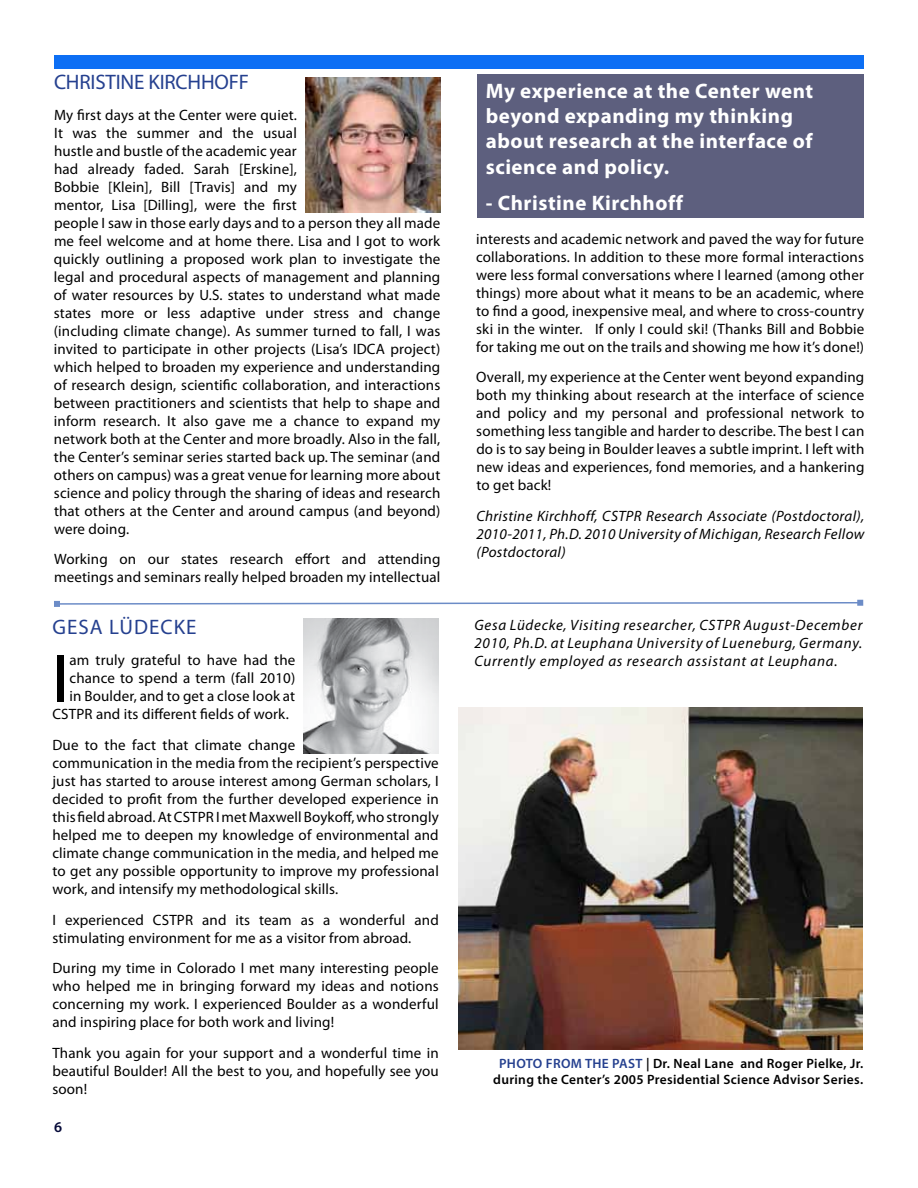
<style>
.page{position:relative;width:918px;height:1188px;background:#fff}
.page>*{position:absolute;margin:0;border:0;box-sizing:border-box;transform-origin:0 0}
.t1{font:68.4px "Myriad Pro";color:#000}
.t2{font:700 21px/25.2px "Myriad Pro";letter-spacing:.025em;color:#fff}
.t3{font:21px "Myriad Pro";letter-spacing:-.01em;color:#25408f}
.t4{font:21px "Myriad Pro";letter-spacing:.05em;color:#25408f}
.t5{font:15px/18px "Myriad Pro";letter-spacing:.01em;color:#000;text-align:justify}
.t6{font:italic 15px/18px "Myriad Pro";letter-spacing:.035em;color:#000;text-align:justify}
.t7{font:600 15px "Myriad Pro";color:#050938}
.t8{font:600 13.5px/16.2px "Myriad Pro";letter-spacing:.025em;color:#000;text-align:center}
.s1{color:#25408f}
</style>
<div class="page">
<div style="left:54px;top:56px;width:810px;height:13px;background:#0d6ff4"></div>
<img style="left:305px;top:78px;width:135px;height:135px">
<img style="left:304px;top:619px;width:135px;height:135px">
<div style="left:478px;top:75px;width:386px;height:143px;background:#5d5f7e"></div>
<svg style="left:54px;top:600px;width:809px;height:7px"></svg>
<img style="left:459px;top:707px;width:403px;height:343px">
<h2 class="t3" style="left:54px;top:69px;width:197px">CHRISTINE KIRCHHOFF</h2>
<p class="t5" style="left:54px;top:105px;width:388px;text-align:left">My first days at the Center were quiet.<br>It was the summer and the usual<br>hustle and bustle of the academic year<br>had already faded. Sarah [Erskine],<br>Bobbie [Klein], Bill [Travis] and my<br>mentor, Lisa [Dilling], were the first<br>people I saw in those early days and to a person they all made me feel welcome and at home there. Lisa and I got to work quickly outlining a proposed work plan to investigate the legal and procedural aspects of management and planning of water resources by U.S. states to understand what made states more or less adaptive under stress and change (including climate change). As summer turned to fall, I was invited to participate in other projects (Lisa’s IDCA project) which helped to broaden my experience and understanding of research design, scientific collaboration, and interactions between practitioners and scientists that help to shape and inform research. It also gave me a chance to expand my network both at the Center and more broadly. Also in the fall, the Center’s seminar series started back up. The seminar (and others on campus) was a great venue for learning more about science and policy through the sharing of ideas and research that others at the Center and around campus (and beyond) were doing.</p>
<p class="t5" style="left:54px;top:550px;width:388px">Working on our states research effort and attending meetings and seminars really helped broaden my intellectual</p>
<h2 class="t4" style="left:52px;top:614px;width:146px">GESA LÜDECKE</h2>
<h1 class="t1" style="left:52px;top:636px;width:18px">I</h1>
<p class="t5" style="left:69px;top:651px;width:227px">am truly grateful to have had the</p>
<p class="t5" style="left:69px;top:669px;width:227px">chance to spend a term (fall 2010)</p>
<p class="t5" style="left:69px;top:687px;width:227px">in Boulder, and to get a close look at</p>
<p class="t5" style="left:52px;top:705px;width:238px">CSTPR and its different fields of work.</p>
<p class="t5" style="left:52px;top:736px;width:388px;text-align:left">Due to the fact that climate change<br>communication in the media from the recipient’s perspective just has started to arouse interest among German scholars, I decided to profit from the further developed experience in this fieldabroad.AtCSTPRImetMaxwellBoykoff,whostrongly helped me to deepen my knowledge of environmental and climate change communication in the media, and helped me to get any possible opportunity to improve my professional work, and intensify my methodological skills.</p>
<p class="t5" style="left:52px;top:910px;width:388px">I experienced CSTPR and its team as a wonderful and stimulating environment for me as a visitor from abroad.</p>
<p class="t5" style="left:52px;top:959px;width:388px">During my time in Colorado I met many interesting people who helped me in bringing forward my ideas and notions concerning my work. I experienced Boulder as a wonderful and inspiring place for both work and living!</p>
<p class="t5" style="left:52px;top:1044px;width:388px">Thank you again for your support and a wonderful time in beautiful Boulder! All the best to you, and hopefully see you soon!</p>
<p class="t7" style="left:54px;top:1118px;width:10px">6</p>
<h2 class="t2" style="left:486px;top:78px;width:329px">My experience at the Center went beyond expanding my thinking about research at the interface of science and policy.</h2>
<h2 class="t2" style="left:486px;top:189px;width:199px">- Christine Kirchhoff</h2>
<p class="t5" style="left:476px;top:229px;width:390px">interests and academic network and paved the way for future collaborations. In addition to these more formal interactions were less formal conversations where I learned (among other things) more about what it means to be an academic, where to find a good, inexpensive meal, and where to cross-country ski in the winter. If only I could ski! (Thanks Bill and Bobbie for taking me out on the trails and showing me how it’s done!)</p>
<p class="t5" style="left:476px;top:368px;width:390px">Overall, my experience at the Center went beyond expanding both my thinking about research at the interface of science and policy and my personal and professional network to something less tangible and harder to describe. The best I can do is to say being in Boulder leaves a subtle imprint. I left with new ideas and experiences, fond memories, and a hankering to get back!</p>
<p class="t6" style="left:476px;top:507px;width:390px">Christine Kirchhoff, CSTPR Research Associate (Postdoctoral), 2010-2011, Ph.D. 2010 University of Michigan, Research Fellow (Postdoctoral)</p>
<p class="t6" style="left:474px;top:616px;width:390px">Gesa Lüdecke, Visiting researcher, CSTPR August-December 2010, Ph.D. at Leuphana University of Lueneburg, Germany.<br>Currently employed as research assistant at Leuphana.</p>
<p class="t8" style="left:493px;top:1055px;width:372px"><span class="s1">PHOTO FROM THE PAST</span> | Dr. Neal Lane and Roger Pielke, Jr. during the Center’s 2005 Presidential Science Advisor Series.</p>
</div>
